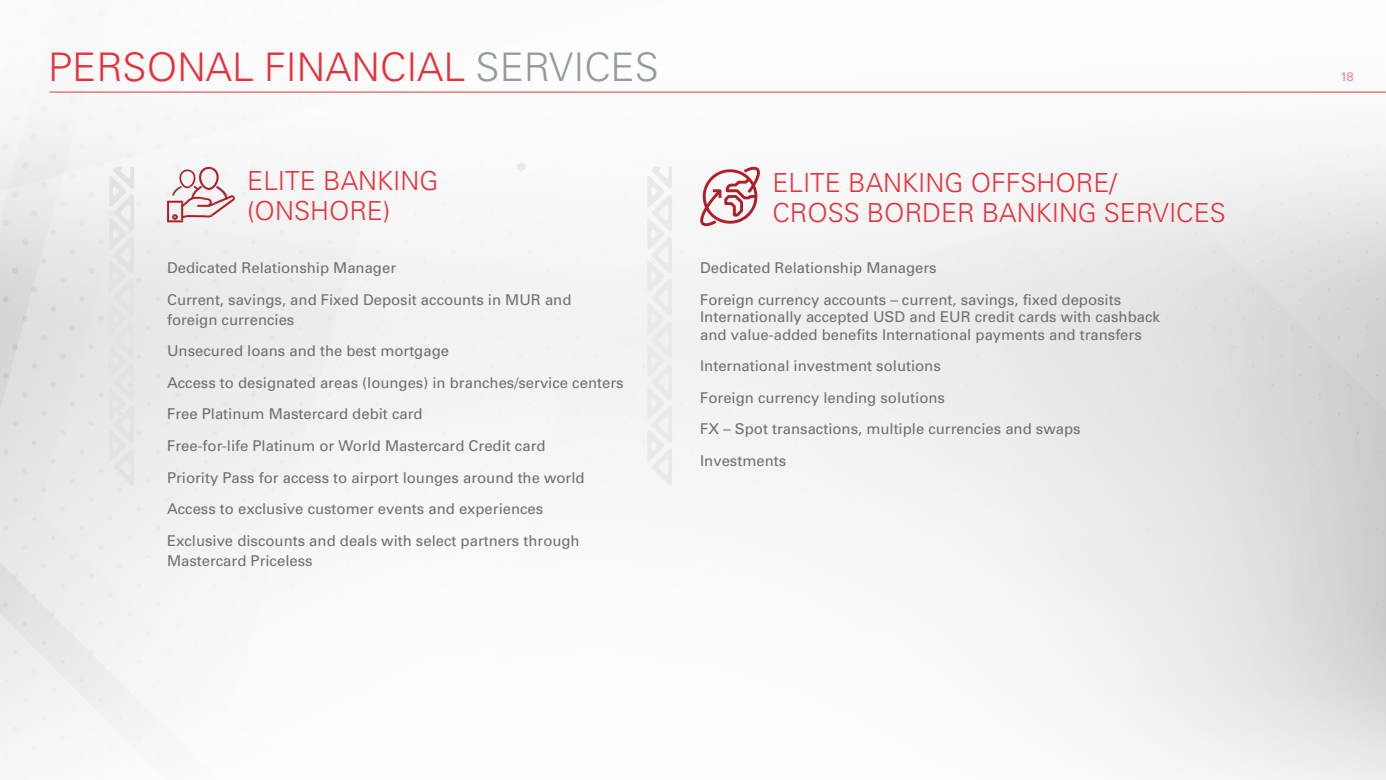
<style>
.page{position:relative;width:1386px;height:780px;background:#fff}
.page>*{position:absolute;margin:0;border:0;box-sizing:border-box;transform-origin:0 0}
.t1{font:300 39.38px "Univers";color:#e7303b}
.t2{font:300 26.25px/29.8px "Univers";color:#e7303b}
.t3{font:14.88px/31.5px "Univers";color:#706f6f}
.t4{font:12.25px "Univers";color:#e7303c}
.s1{color:#939b9f}
</style>
<div class="page">
<svg style="left:167px;top:167px;width:68px;height:55px"></svg>
<svg style="left:700px;top:167px;width:60px;height:59px"></svg>
<svg style="left:516px;top:162px;width:9px;height:9px"></svg>
<svg style="left:647px;top:167px;width:25px;height:318px"></svg>
<svg style="left:109px;top:167px;width:25px;height:318px;background:#e4e5e6"></svg>
<hr style="left:50px;top:92px;width:1335px;height:1px;background:#e7303b">
<h1 class="t1" style="left:48px;top:44px;width:612px">PERSONAL FINANCIAL <span class="s1">SERVICES</span></h1>
<h2 class="t2" style="left:247px;top:165px;width:193px">ELITE BANKING (ONSHORE)</h2>
<p class="t3" style="left:167px;top:252px;width:406px">Dedicated Relationship Manager<br>Current, savings, and Fixed Deposit accounts in MUR and</p>
<p class="t3" style="left:167px;top:303px;width:458px">foreign currencies<br>Unsecured loans and the best mortgage<br>Access to designated areas (lounges) in branches/service centers Free Platinum Mastercard debit card<br>Free-for-life Platinum or World Mastercard Credit card<br>Priority Pass for access to airport lounges around the world Access to exclusive customer events and experiences<br>Exclusive discounts and deals with select partners through</p>
<p class="t3" style="left:167px;top:544px;width:147px">Mastercard Priceless</p>
<h2 class="t2" style="left:772px;top:167px;width:455px">ELITE BANKING OFFSHORE/<br>CROSS BORDER BANKING SERVICES</h2>
<p class="t3" style="left:700px;top:252px;width:422px">Dedicated Relationship Managers<br>Foreign currency accounts – current, savings, fixed deposits</p>
<p class="t3" style="left:700px;top:308px;width:461px;line-height:17.5px">Internationally accepted USD and EUR credit cards with cashback and value-added benefits International payments and transfers</p>
<p class="t3" style="left:700px;top:350px;width:382px">International investment solutions<br>Foreign currency lending solutions<br>FX – Spot transactions, multiple currencies and swaps Investments</p>
<p class="t4" style="left:1339px;top:69px;width:15px">18</p>
</div>
